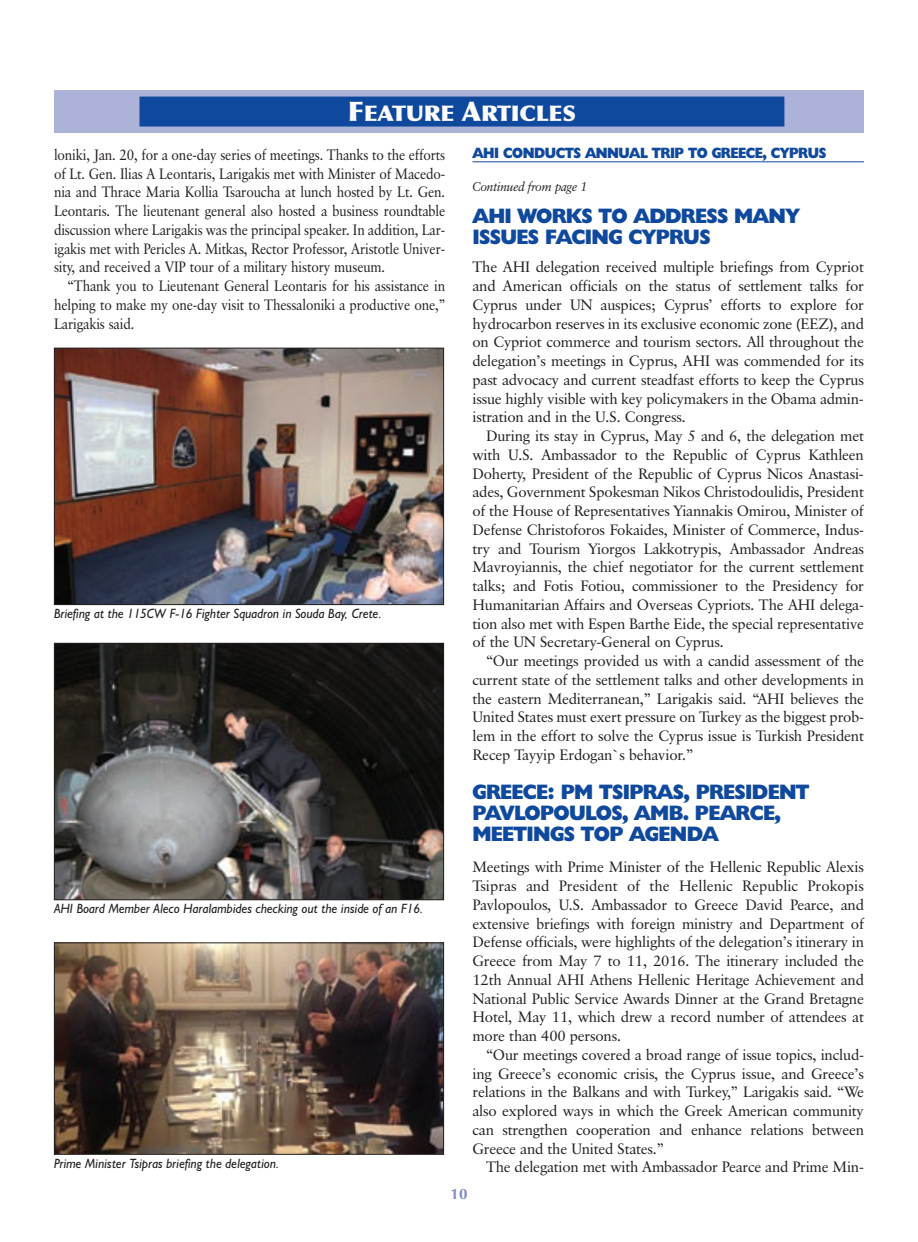
<style>
.page{position:relative;width:918px;height:1242px;background:#fff}
.page>*{position:absolute;margin:0;border:0;box-sizing:border-box;transform-origin:0 0}
.t1{font:900 21.6px "Optima";letter-spacing:-.015em;color:#fcfcfc;scale:1.06 1}
.t2{font:800 21px/21px "Humanist 521 BT";letter-spacing:-.03em;color:#0f499d;scale:.95 1}
.t3{font:15px/18.8px "Classical Garamond BT";letter-spacing:-.015em;color:#231f20;text-align:justify}
.t4{font:15px/18.8px "Classical Garamond BT";letter-spacing:-.015em;color:#231f20;text-align:justify;scale:.9 1}
.t5{font:800 15px "Humanist 521 BT";letter-spacing:-.03em;color:#0f499d;scale:.9 1}
.t6{font:700 15px "Optima";color:#828cc4}
.t7{font:italic 13.5px "Humanist 521 BT";color:#231f20;scale:.95 1}
.t8{font:italic 12.75px "Classical Garamond BT";letter-spacing:-.02em;color:#231f20;scale:.95 1}
.s1{font-size:27px}
</style>
<div class="page">
<img style="left:56px;top:350px;width:386px;height:253px">
<div style="left:54px;top:348px;width:390px;height:257px;border:1px solid #231f20"></div>
<img style="left:56px;top:645px;width:386px;height:253px">
<div style="left:54px;top:643px;width:390px;height:257px;border:1px solid #231f20"></div>
<img style="left:56px;top:944px;width:386px;height:209px">
<div style="left:54px;top:942px;width:390px;height:213px;border:1px solid #231f20"></div>
<div style="left:54px;top:90px;width:810px;height:43px;background:#adb3d8"></div>
<div style="left:140px;top:97px;width:644px;height:30px;background:#0f499d"></div>
<hr style="left:472px;top:161px;width:392px;height:1px;background:#0f499d">
<h1 class="t1" style="left:348px;top:104px;width:217px"><span class="s1">F</span>EATURE <span class="s1">A</span>RTICLES</h1>
<p class="t5" style="left:473px;top:147px;width:395px">AHI CONDUCTS ANNUAL TRIP TO GREECE, CYPRUS</p>
<p class="t8" style="left:473px;top:182px;width:122px">Continued from page 1</p>
<p class="t4" style="left:54px;top:146px;width:436px">loniki, Jan. 20, for a one-day series of meetings. Thanks to the efforts of Lt. Gen. Ilias A Leontaris, Larigakis met with Minister of Macedo&shy;nia and Thrace Maria Kollia Tsaroucha at lunch hosted by Lt. Gen.<br>Leontaris. The lieutenant general also hosted a business roundtable discussion where Larigakis was the principal speaker. In addition, Lar&shy;igakis met with Pericles A. Mitkas, Rector Professor, Aristotle Univer&shy;sity, and received a VIP tour of a military history museum.</p>
<p class="t4" style="left:54px;top:278px;width:436px;text-indent:14px">“Thank you to Lieutenant General Leontaris for his assistance in helping to make my one-day visit to Thessaloniki a productive one,” Larigakis said.</p>
<h2 class="t2" style="left:473px;top:207px;width:346px">AHI WORKS TO ADDRESS MANY<br>ISSUES FACING CYPRUS</h2>
<p class="t3" style="left:472px;top:259px;width:393px">The AHI delegation received multiple briefings from Cypriot and American officials on the status of settlement talks for Cyprus under UN auspices; Cyprus’ efforts to explore for hydrocarbon reserves in its exclusive economic zone (EEZ), and on Cypriot commerce and tourism sectors. All throughout the delegation’s meetings in Cyprus, AHI was commended for its past advocacy and current steadfast efforts to keep the Cyprus issue highly visible with key policymakers in the Obama admin&shy;istration and in the U.S. Congress.</p>
<p class="t3" style="left:472px;top:428px;width:393px;text-indent:14px">During its stay in Cyprus, May 5 and 6, the delegation met with U.S. Ambassador to the Republic of Cyprus Kathleen Doherty, President of the Republic of Cyprus Nicos Anastasi&shy;ades, Government Spokesman Nikos Christodoulidis, President of the House of Representatives Yiannakis Omirou, Minister of Defense Christoforos Fokaides, Minister of Commerce, Indus&shy;try and Tourism Yiorgos Lakkotrypis, Ambassador Andreas Mavroyiannis, the chief negotiator for the current settlement talks; and Fotis Fotiou, commissioner to the Presidency for Humanitarian Affairs and Overseas Cypriots. The AHI delega&shy;tion also met with Espen Barthe Eide, the special representative of the UN Secretary-General on Cyprus.</p>
<p class="t3" style="left:472px;top:653px;width:393px;text-indent:14px">“Our meetings provided us with a candid assessment of the current state of the settlement talks and other developments in the eastern Mediterranean,” Larigakis said. “AHI believes the United States must exert pressure on Turkey as the biggest prob&shy;lem in the effort to solve the Cyprus issue is Turkish President Recep Tayyip Erdogan`s behavior.”</p>
<h2 class="t2" style="left:473px;top:783px;width:356px">GREECE: PM TSIPRAS, PRESIDENT<br>PAVLOPOULOS, AMB. PEARCE,<br>MEETINGS TOP AGENDA</h2>
<p class="t3" style="left:472px;top:859px;width:393px">Meetings with Prime Minister of the Hellenic Republic Alexis Tsipras and President of the Hellenic Republic Prokopis Pavlopoulos, U.S. Ambassador to Greece David Pearce, and extensive briefings with foreign ministry and Department of Defense officials, were highlights of the delegation’s itinerary in Greece from May 7 to 11, 2016. The itinerary included the 12th Annual AHI Athens Hellenic Heritage Achievement and National Public Service Awards Dinner at the Grand Bretagne Hotel, May 11, which drew a record number of attendees at more than 400 persons.</p>
<p class="t3" style="left:472px;top:1046px;width:393px;text-indent:14px">“Our meetings covered a broad range of issue topics, includ&shy;ing Greece’s economic crisis, the Cyprus issue, and Greece’s relations in the Balkans and with Turkey,” Larigakis said. “We also explored ways in which the Greek American community can strengthen cooperation and enhance relations between Greece and the United States.”</p>
<p class="t3" style="left:486px;top:1159px;width:380px">The delegation met with Ambassador Pearce and Prime Min-</p>
<p class="t7" style="left:54px;top:609px;width:347px">Briefing at the 115CW F-16 Fighter Squadron in Souda Bay, Crete.</p>
<p class="t7" style="left:54px;top:904px;width:390px">AHI Board Member Aleco Haralambides checking out the inside of an F16.</p>
<p class="t7" style="left:54px;top:1158px;width:239px">Prime Minister Tsipras briefing the delegation.</p>
<p class="t6" style="left:451px;top:1185px;width:18px">10</p>
</div>
